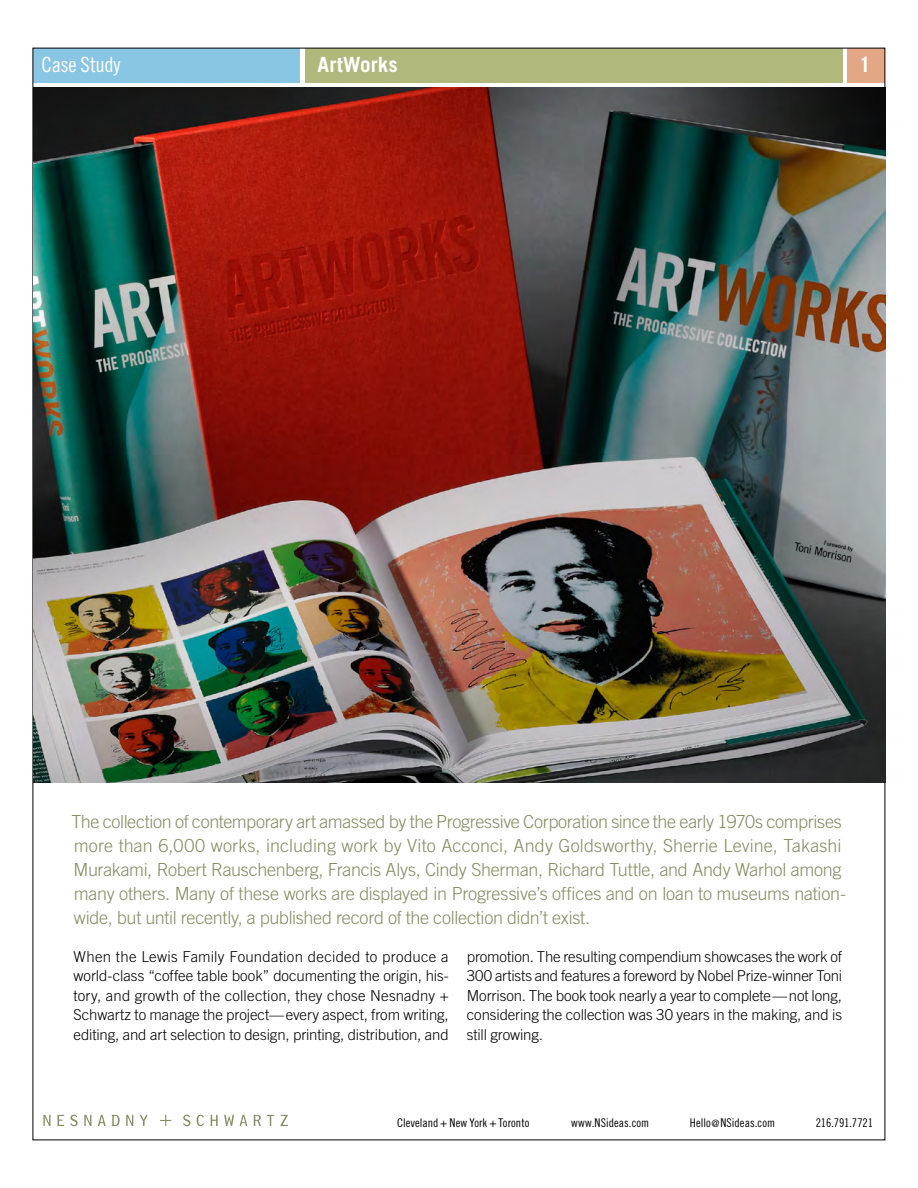
<style>
.page{position:relative;width:918px;height:1188px;background:#fff}
.page>*{position:absolute;margin:0;border:0;box-sizing:border-box;transform-origin:0 0}
.t1{font:21px "Trade Gothic Cond Eighteen";letter-spacing:-.015em;color:#fff}
.t2{font:700 21px "Trade Gothic";letter-spacing:.005em;color:#fff}
.t3{font:300 18px/24px "Trade Gothic";letter-spacing:-.015em;color:#878b63}
.t4{font:300 15px/19.5px "Trade Gothic";letter-spacing:-.005em;color:#000;text-align:justify}
.t5{font:12px "Trade Gothic Cond Eighteen";letter-spacing:.005em;color:#000}
.t6{font:12px "Trade Gothic Cond Eighteen";letter-spacing:-.015em;color:#000}
.s1{font-size:10.2px}
</style>
<div class="page">
<div style="left:33px;top:48px;width:267px;height:34px;background:#88c6e4"></div>
<div style="left:305px;top:48px;width:537px;height:34px;background:#b1b87c"></div>
<div style="left:847px;top:48px;width:38px;height:34px;background:#e2a784"></div>
<svg style="left:160px;top:1115px;width:11px;height:11px"></svg>
<svg style="left:43px;top:1115px;width:7px;height:11px"></svg>
<svg style="left:58px;top:1115px;width:6px;height:11px"></svg>
<svg style="left:70px;top:1115px;width:8px;height:11px"></svg>
<svg style="left:84px;top:1115px;width:7px;height:11px"></svg>
<svg style="left:98px;top:1115px;width:8px;height:11px"></svg>
<svg style="left:112px;top:1115px;width:8px;height:11px"></svg>
<svg style="left:126px;top:1115px;width:7px;height:11px"></svg>
<svg style="left:140px;top:1115px;width:8px;height:11px"></svg>
<svg style="left:183px;top:1115px;width:7px;height:11px"></svg>
<svg style="left:197px;top:1115px;width:7px;height:11px"></svg>
<svg style="left:211px;top:1115px;width:7px;height:11px"></svg>
<svg style="left:224px;top:1115px;width:10px;height:11px"></svg>
<svg style="left:240px;top:1115px;width:7px;height:11px"></svg>
<svg style="left:254px;top:1115px;width:7px;height:11px"></svg>
<svg style="left:267px;top:1115px;width:7px;height:11px"></svg>
<svg style="left:280px;top:1115px;width:8px;height:11px"></svg>
<img style="left:33px;top:88px;width:852px;height:694px">
<h1 class="t1" style="left:41px;top:53px;width:81px">Case Study</h1>
<h1 class="t2" style="left:317px;top:52px;width:82px">ArtWorks</h1>
<h1 class="t2" style="left:859px;top:52px;width:13px">1</h1>
<p class="t3" style="left:71px;top:810px;width:776px">The collection of contemporary art amassed by the Progressive Corporation since the early 1970s comprises more than 6,000 works, including work by Vito Acconci, Andy Goldsworthy, Sherrie Levine, Takashi Murakami, Robert Rauschenberg, Francis Alys, Cindy Sherman, Richard Tuttle, and Andy Warhol among many others. Many of these works are displayed in Progressive’s offices and on loan to museums nation&shy;wide, but until recently, a published record of the collection didn’t exist.</p>
<p class="t4" style="left:74px;top:946px;width:377px">When the Lewis Family Foundation decided to produce a world-class “coffee table book” documenting the origin, his&shy;tory, and growth of the collection, they chose Nesnadny + Schwartz to manage the project—every aspect, from writing, editing, and art selection to design, printing, distribution, and</p>
<p class="t4" style="left:467px;top:946px;width:377px">promotion. The resulting compendium showcases the work of 300 artists and features a foreword by Nobel Prize-winner Toni Morrison. The book took nearly a year to complete—not long, considering the collection was 30 years in the making, and is still growing.</p>
<p class="t5" style="left:397px;top:1116px;width:134px">Cleveland + New York + Toronto</p>
<p class="t5" style="left:571px;top:1116px;width:80px">www.NSideas.com</p>
<p class="t5" style="left:690px;top:1116px;width:87px">Hello<span class="s1">@</span>NSideas.com</p>
<p class="t6" style="left:816px;top:1116px;width:59px">216.791.7721</p>
</div>
